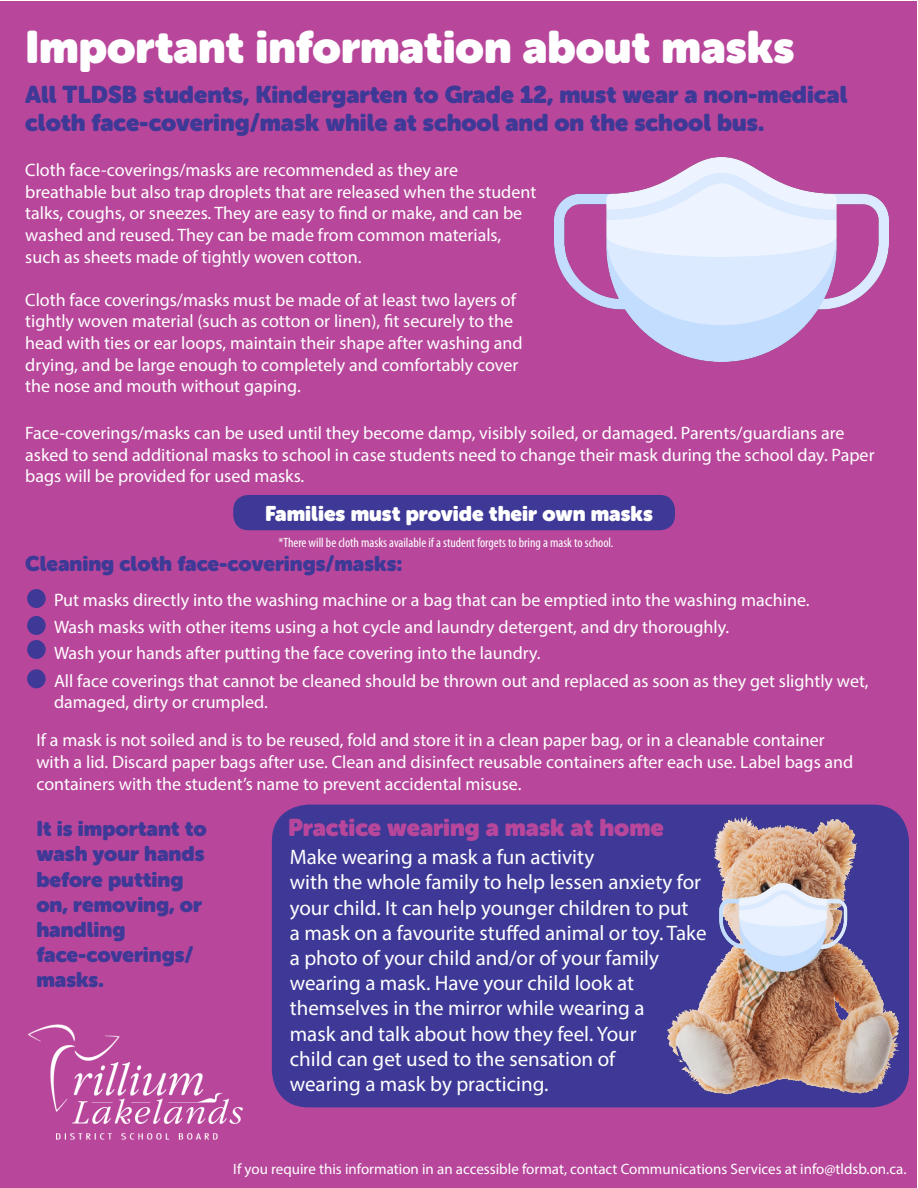
<style>
.page{position:relative;width:918px;height:1188px;background:#fff}
.page>*{position:absolute;margin:0;border:0;box-sizing:border-box;transform-origin:0 0}
.t1{font:45px "Museo Sans Rounded";color:#fff}
.t2{font:24px/28.8px "Museo Sans Rounded";color:#3e3997}
.t3{font:24px "Museo Sans Rounded";color:#b8479b}
.t4{font:21px/25.2px "Myriad Pro";color:#fff}
.t5{font:21px/25.2px "Museo Sans Rounded";color:#3e3997}
.t6{font:21px "Museo Sans Rounded";color:#fff}
.t7{font:18px/21.6px "Myriad Pro";color:#fff}
.t8{font:15px "Myriad Pro";color:#fff}
.t9{font:condensed 13.5px "Myriad Pro";color:#fff}
</style>
<div class="page">
<div style="left:1px;top:1px;width:916px;height:1186px;background:#b8479b"></div>
<img style="left:28px;top:1024px;width:215px;height:116px">
<div style="left:272px;top:805px;width:637px;height:302px;background:#3e3997;border-radius:37px"></div>
<img style="left:554px;top:158px;width:334px;height:203px">
<div style="left:233px;top:495px;width:442px;height:35px;background:#3e3997;border-radius:15px"></div>
<div style="left:27px;top:589px;width:19px;height:19px;background:#3e3997;border-radius:50%"></div>
<div style="left:27px;top:616px;width:19px;height:19px;background:#3e3997;border-radius:50%"></div>
<div style="left:27px;top:640px;width:19px;height:19px;background:#3e3997;border-radius:50%"></div>
<div style="left:27px;top:669px;width:19px;height:19px;background:#3e3997;border-radius:50%"></div>
<img style="left:667px;top:810px;width:241px;height:291px">
<p class="t1" style="left:25px;top:21px;width:771px">Important information about masks</p>
<p class="t2" style="left:25px;top:80px;width:824px">All TLDSB students, Kindergarten to Grade 12, must wear a non-medical cloth face-covering/mask while at school and on the school bus.</p>
<p class="t7" style="left:25px;top:159px;width:513px">Cloth face-coverings/masks are recommended as they are breathable but also trap droplets that are released when the student talks, coughs, or sneezes. They are easy to find or make, and can be washed and reused. They can be made from common materials, such as sheets made of tightly woven cotton.</p>
<p class="t7" style="left:25px;top:289px;width:499px">Cloth face coverings/masks must be made of at least two layers of tightly woven material (such as cotton or linen ,) fit securely to the head with ties or ear loops, maintain their shape after washing and drying, and be large enough to completely and comfortably cover the nose and mouth without gaping.</p>
<p class="t7" style="left:25px;top:422px;width:851px">Face-coverings/masks can be used until they become damp, visibly soiled, or damaged. Parents/guardians are asked to send additional masks to school in case students need to change their mask during the school day. Paper bags will be provided for used masks.</p>
<p class="t6" style="left:265px;top:501px;width:389px">Families must provide their own masks</p>
<p class="t5" style="left:25px;top:551px;width:379px">Cleaning cloth face-coverings/masks:</p>
<p class="t7" style="left:54px;top:589px;width:757px">Put masks directly into the washing machine or a bag that can be emptied into the washing machine.</p>
<p class="t7" style="left:54px;top:616px;width:677px">Wash masks with other items using a hot cycle and laundry detergent, and dry thoroughly.</p>
<p class="t7" style="left:54px;top:642px;width:488px">Wash your hands after putting the face covering into the laundry.</p>
<p class="t7" style="left:54px;top:670px;width:816px">All face coverings that cannot be cleaned should be thrown out and replaced as soon as they get slightly wet, damaged, dirty or crumpled.</p>
<p class="t7" style="left:36px;top:729px;width:819px">aIf mask is not soiled and is to be reused, fold and store init a clean paper bag, or in a cleanable container with a lid. Discard paper bags after use. Clean and disinfect reusable containers after each use. Label bags and containers with the student s’ name to prevent accidental misuse.</p>
<p class="t5" style="left:36px;top:816px;width:172px">It is important to wash your hands before putting on, removing, or handling face-coverings/ masks.</p>
<p class="t9" style="left:278px;top:534px;width:337px">*There will be cloth masks available aif student forgets to bring a mask to school.</p>
<p class="t3" style="left:288px;top:814px;width:377px">Practice wearing a mask at home</p>
<p class="t4" style="left:290px;top:844px;width:418px">Make wearing a mask a fun activity<br>with the whole family to help lessen anxiety for your child It. can help younger children to put<br>a mask on a favourite stuffed animal or toy. Take a photo of your child and/or of your family wearing a mask. Have your child look at themselves in the mirror while wearing a<br>mask and talk about how they feel. Your<br>child can get used to the sensation of<br>wearing a mask by practicing.</p>
<p class="t8" style="left:233px;top:1160px;width:675px">If you require this information in an accessible format, contact Communications Services at info@tldsb.on.ca.</p>
</div>
